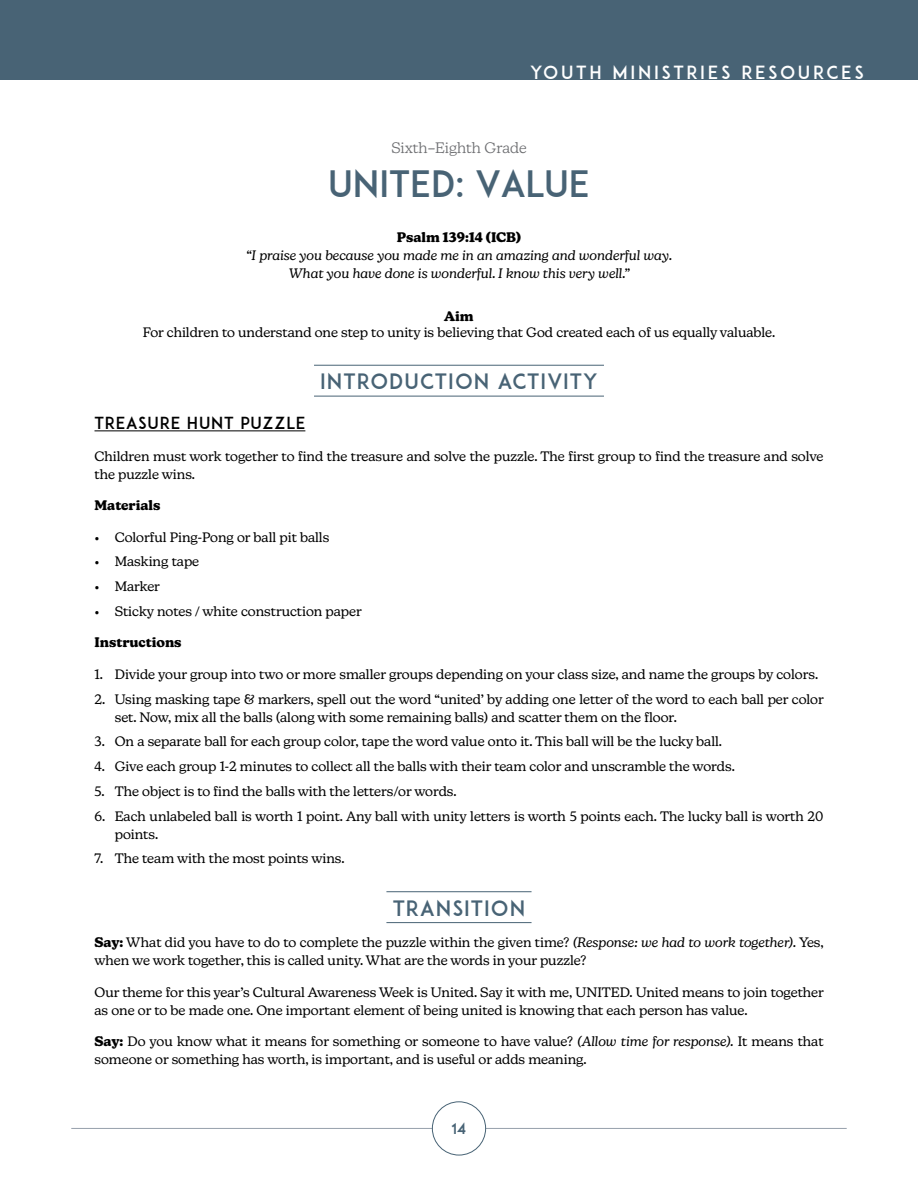
<style>
.page{position:relative;width:918px;height:1188px;background:#fff}
.page>*{position:absolute;margin:0;border:0;box-sizing:border-box;transform-origin:0 0}
.t1{font:36px "ADAM.CGPRO";color:#486375}
.t2{font:21px "ADAM.CGPRO";letter-spacing:.05em;color:#486375}
.t3{font:18px "ADAM.CGPRO";letter-spacing:.15em;color:#fff}
.t4{font:16.5px "ADAM.CGPRO";letter-spacing:.05em;color:#000}
.t5{font:300 15px "New Kansas";color:#6d6e71}
.t6{font:15px "ADAM.CGPRO";color:#486375}
.t7{font:13.5px/18px "New Kansas";color:#000}
.t8{font:italic 13.5px/18px "New Kansas";color:#000;text-align:center}
.t9{font:700 13.5px "New Kansas";color:#000}
.s1{font-weight:700}
.s2{font-style:italic}
</style>
<div class="page">
<div style="left:0;top:0;width:918px;height:79px;background:#486375"></div>
<hr style="left:71px;top:1128px;width:776px;height:1px;background:#969fab">
<div style="left:432px;top:1102px;width:54px;height:53px;background:#fff;border-radius:50%"></div>
<div style="left:432px;top:1101px;width:54px;height:54px;border:1px solid #486375;border-radius:50%"></div>
<hr style="left:314px;top:365px;width:290px;height:1px;background:#486375">
<hr style="left:314px;top:396px;width:290px;height:1px;background:#486375">
<hr style="left:94px;top:430px;width:211px;height:1px;background:#000">
<hr style="left:386px;top:891px;width:146px;height:1px;background:#486375">
<hr style="left:386px;top:922px;width:146px;height:1px;background:#486375">
<h3 class="t3" style="left:530px;top:62px;width:335px">YOUTH MINISTRIES RESOURCES</h3>
<p class="t5" style="left:391px;top:139px;width:137px">Sixth–Eighth Grade</p>
<h1 class="t1" style="left:328px;top:161px;width:263px">UNITED: VALUE</h1>
<p class="t9" style="left:397px;top:229px;width:126px">Psalm 139:14 (ICB)</p>
<p class="t8" style="left:246px;top:246px;width:428px">“I praise you because you made me in an amazing and wonderful way.<br>What you have done is wonderful. I know this very well.”</p>
<p class="t9" style="left:444px;top:308px;width:31px">Aim</p>
<p class="t7" style="left:143px;top:323px;width:634px">For children to understand one step to unity is believing that God created each of us equally valuable.</p>
<h2 class="t2" style="left:320px;top:369px;width:279px">INTRODUCTION ACTIVITY</h2>
<p class="t4" style="left:94px;top:413px;width:212px">TREASURE HUNT PUZZLE</p>
<p class="t7" style="left:94px;top:447px;width:731px">Children must work together to find the treasure and solve the puzzle. The first group to find the treasure and solve the puzzle wins.</p>
<p class="t9" style="left:94px;top:497px;width:67px">Materials</p>
<p class="t7" style="left:94px;top:528px;width:236px">• Colorful Ping-Pong or ball pit balls</p>
<p class="t7" style="left:94px;top:553px;width:106px">• Masking tape</p>
<p class="t7" style="left:94px;top:577px;width:67px">• Marker</p>
<p class="t7" style="left:94px;top:602px;width:269px">• Sticky notes / white construction paper</p>
<p class="t9" style="left:94px;top:635px;width:89px">Instructions</p>
<p class="t7" style="left:94px;top:665px;width:725px">1. Divide your group into two or more smaller groups depending on your class size, and name the groups by colors.</p>
<p class="t7" style="left:115px;top:690px;width:711px;text-indent:-20px">2. Using masking tape &amp; markers, spell out the word “united’ by adding one letter of the word to each ball per color set. Now, mix all the balls (along with some remaining balls) and scatter them on the floor.</p>
<p class="t7" style="left:94px;top:733px;width:629px">3. On a separate ball for each group color, tape the word value onto it. This ball will be the lucky ball.</p>
<p class="t7" style="left:94px;top:757px;width:642px">4. Give each group 1-2 minutes to collect all the balls with their team color and unscramble the words.</p>
<p class="t7" style="left:94px;top:782px;width:364px">5. The object is to find the balls with the letters/or words.</p>
<p class="t7" style="left:115px;top:807px;width:710px;text-indent:-20px">6. Each unlabeled ball is worth 1 point. Any ball with unity letters is worth 5 points each. The lucky ball is worth 20 points.</p>
<p class="t7" style="left:94px;top:850px;width:252px">7. The team with the most points wins.</p>
<h2 class="t2" style="left:393px;top:895px;width:134px">TRANSITION</h2>
<p class="t7" style="left:94px;top:933px;width:731px"><span class="s1">Say:</span> What did you have to do to complete the puzzle within the given time? <span class="s2">(Response: we had to work together).</span> Yes, when we work together, this is called unity. What are the words in your puzzle?</p>
<p class="t7" style="left:94px;top:983px;width:731px">Our theme for this year’s Cultural Awareness Week is United. Say it with me, UNITED. United means to join together as one or to be made one. One important element of being united is knowing that each person has value.</p>
<p class="t7" style="left:94px;top:1032px;width:731px"><span class="s1">Say:</span> Do you know what it means for something or someone to have value? <span class="s2">(Allow time for response).</span> It means that someone or something has worth, is important, and is useful or adds meaning.</p>
<p class="t6" style="left:452px;top:1119px;width:16px">14</p>
</div>
